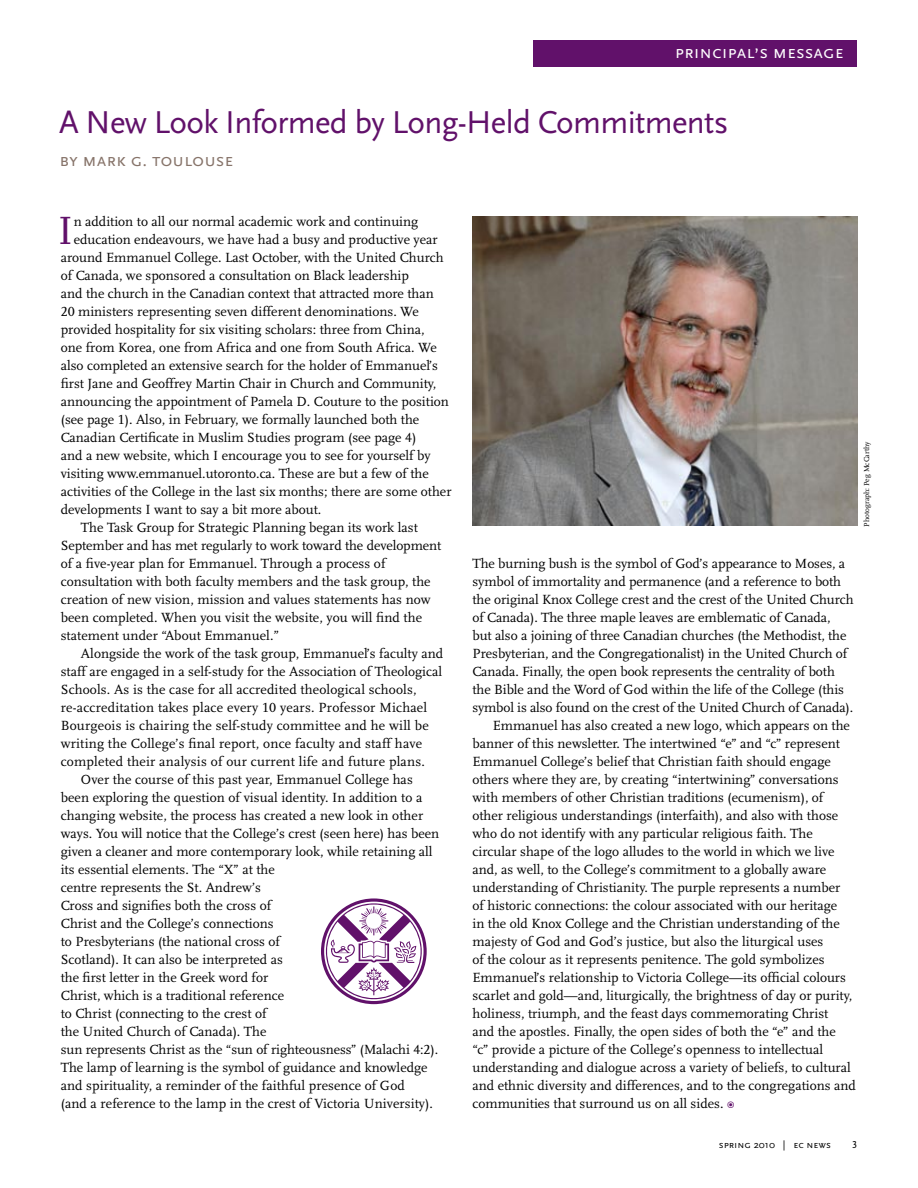
<style>
.page{position:relative;width:918px;height:1188px;background:#fff}
.page>*{position:absolute;margin:0;border:0;box-sizing:border-box;transform-origin:0 0}
.t1{font:41.1px "FF Scala";color:#61116a}
.t2{font:33px "Scala Sans";letter-spacing:-.02em;color:#61116a}
.t3{font:18.75px "Scala Sans Caps";color:#fff}
.t4{font:18.75px "Scala Sans Caps";color:#87746a}
.t5{font:13.8px "Scala LF";color:#000}
.t6{font:10.5px "Scala Sans Caps";color:#000}
.t7{font:7.5px "Scala LF";color:#000}
.s1{font-family:"Scala Sans"}
</style>
<div class="page">
<div style="left:533px;top:40px;width:324px;height:28px;background:#61116a"></div>
<img style="left:472px;top:216px;width:385px;height:310px">
<svg style="left:321px;top:898px;width:106px;height:106px"></svg>
<h3 class="t3" style="left:675px;top:42px;width:162px">principal’s messag</h3>
<h3 class="t3" style="left:764px;top:42px;width:81px">newsline</h3>
<h2 class="t2" style="left:59px;top:104px;width:671px">A New Look Informed by Long-Held Commitments</h2>
<h3 class="t4" style="left:60px;top:149px;width:175px">by mark g. toulouse</h3>
<h1 class="t1" style="left:58px;top:209px;width:17px">I</h1>
<p class="t5" style="left:74px;top:214px;width:346px">n addition to all our normal academic work and continuing</p>
<p class="t5" style="left:74px;top:232px;width:366px">education endeavours, we have had a busy and productive year</p>
<p class="t5" style="left:61px;top:250px;width:385px">around Emmanuel College. Last October, with the United Church</p>
<p class="t5" style="left:61px;top:268px;width:350px">of Canada, we sponsored a consultation on Black leadership</p>
<p class="t5" style="left:61px;top:286px;width:375px">and the church in the Canadian context that attracted more than</p>
<p class="t5" style="left:61px;top:304px;width:360px">20 ministers representing seven different denominations. We</p>
<p class="t5" style="left:61px;top:322px;width:365px">provided hospitality for six visiting scholars: three from China,</p>
<p class="t5" style="left:61px;top:340px;width:378px">one from Korea, one from Africa and one from South Africa. We</p>
<p class="t5" style="left:61px;top:358px;width:379px">also completed an extensive search for the holder of Emmanuel’s</p>
<p class="t5" style="left:61px;top:376px;width:377px">first Jane and Geoffrey Martin Chair in Church and Community,</p>
<p class="t5" style="left:61px;top:394px;width:390px">announcing the appointment of Pamela D. Couture to the position</p>
<p class="t5" style="left:61px;top:412px;width:360px">(see page 1). Also, in February, we formally launched both the</p>
<p class="t5" style="left:61px;top:430px;width:357px">Canadian Certificate in Muslim Studies program (see page 4)</p>
<p class="t5" style="left:61px;top:448px;width:371px">and a new website, which I encourage you to see for yourself by</p>
<p class="t5" style="left:61px;top:466px;width:370px">visiting www.emmanuel.utoronto.ca. These are but a few of the</p>
<p class="t5" style="left:61px;top:484px;width:392px">activities of the College in the last six months; there are some other</p>
<p class="t5" style="left:61px;top:502px;width:262px">developments I want to say a bit more about.</p>
<p class="t5" style="left:81px;top:520px;width:338px">The Task Group for Strategic Planning began its work last</p>
<p class="t5" style="left:61px;top:538px;width:382px">September and has met regularly to work toward the development</p>
<p class="t5" style="left:61px;top:556px;width:326px">of a five-year plan for Emmanuel. Through a process of</p>
<p class="t5" style="left:61px;top:574px;width:371px">consultation with both faculty members and the task group, the</p>
<p class="t5" style="left:61px;top:592px;width:371px">creation of new vision, mission and values statements has now</p>
<p class="t5" style="left:61px;top:610px;width:363px">been completed. When you visit the website, you will find the</p>
<p class="t5" style="left:61px;top:628px;width:220px">statement under “About Emmanuel.”</p>
<p class="t5" style="left:81px;top:646px;width:364px">Alongside the work of the task group, Emmanuel’s faculty and</p>
<p class="t5" style="left:61px;top:664px;width:383px">staff are engaged in a self-study for the Association of Theological</p>
<p class="t5" style="left:61px;top:682px;width:357px">Schools. As is the case for all accredited theological schools,</p>
<p class="t5" style="left:61px;top:700px;width:368px">re-accreditation takes place every 10 years. Professor Michael</p>
<p class="t5" style="left:61px;top:718px;width:370px">Bourgeois is chairing the self-study committee and he will be</p>
<p class="t5" style="left:61px;top:736px;width:363px">writing the College’s final report, once faculty and staff have</p>
<p class="t5" style="left:61px;top:754px;width:366px">completed their analysis of our current life and future plans.</p>
<p class="t5" style="left:81px;top:772px;width:333px">Over the course of this past year, Emmanuel College has</p>
<p class="t5" style="left:61px;top:790px;width:363px">been exploring the question of visual identity. In addition to a</p>
<p class="t5" style="left:61px;top:808px;width:364px">changing website, the process has created a new look in other</p>
<p class="t5" style="left:61px;top:826px;width:380px">ways. You will notice that the College’s crest (seen here) has been</p>
<p class="t5" style="left:61px;top:844px;width:373px">given a cleaner and more contemporary look, while retaining all</p>
<p class="t5" style="left:61px;top:862px;width:216px">its essential elements. The “X” at the</p>
<p class="t5" style="left:61px;top:880px;width:202px">centre represents the St. Andrew’s</p>
<p class="t5" style="left:61px;top:898px;width:212px">Cross and signifies both the cross of</p>
<p class="t5" style="left:61px;top:916px;width:214px">Christ and the College’s connections</p>
<p class="t5" style="left:61px;top:934px;width:221px">to Presbyterians (the national cross of</p>
<p class="t5" style="left:61px;top:952px;width:224px">Scotland). It can also be interpreted as</p>
<p class="t5" style="left:61px;top:970px;width:209px">the first letter in the Greek word for</p>
<p class="t5" style="left:61px;top:988px;width:225px">Christ, which is a traditional reference</p>
<p class="t5" style="left:61px;top:1006px;width:207px">to Christ (connecting to the crest of</p>
<p class="t5" style="left:61px;top:1024px;width:207px">the United Church of Canada). The</p>
<p class="t5" style="left:61px;top:1042px;width:379px">sun represents Christ as the “sun of righteousness” (Malachi 4:2).</p>
<p class="t5" style="left:61px;top:1060px;width:368px">The lamp of learning is the symbol of guidance and knowledge</p>
<p class="t5" style="left:61px;top:1078px;width:346px">and spirituality, a reminder of the faithful presence of God</p>
<p class="t5" style="left:61px;top:1096px;width:374px">(and a reference to the lamp in the crest of Victoria University).</p>
<p class="t7" style="left:863px;top:526px;width:86px;rotate:-90deg">Photograph: Peg McCarthy</p>
<p class="t5" style="left:473px;top:556px;width:374px">The burning bush is the symbol of God’s appearance to Moses, a</p>
<p class="t5" style="left:473px;top:574px;width:370px">symbol of immortality and permanence (and a reference to both</p>
<p class="t5" style="left:473px;top:592px;width:383px">the original Knox College crest and the crest of the United Church</p>
<p class="t5" style="left:473px;top:610px;width:360px">of Canada). The three maple leaves are emblematic of Canada,</p>
<p class="t5" style="left:473px;top:628px;width:376px">but also a joining of three Canadian churches (the Methodist, the</p>
<p class="t5" style="left:473px;top:646px;width:376px">Presbyterian, and the Congregationalist) in the United Church of</p>
<p class="t5" style="left:473px;top:664px;width:364px">Canada. Finally, the open book represents the centrality of both</p>
<p class="t5" style="left:473px;top:682px;width:373px">the Bible and the Word of God within the life of the College (this</p>
<p class="t5" style="left:473px;top:700px;width:382px">symbol is also found on the crest of the United Church of Canada).</p>
<p class="t5" style="left:493px;top:718px;width:359px">Emmanuel has also created a new logo, which appears on the</p>
<p class="t5" style="left:473px;top:736px;width:369px">banner of this newsletter. The intertwined “e” and “c” represent</p>
<p class="t5" style="left:473px;top:754px;width:360px">Emmanuel College’s belief that Christian faith should engage</p>
<p class="t5" style="left:473px;top:772px;width:368px">others where they are, by creating “intertwining” conversations</p>
<p class="t5" style="left:473px;top:790px;width:352px">with members of other Christian traditions (ecumenism), of</p>
<p class="t5" style="left:473px;top:808px;width:367px">other religious understandings (interfaith), and also with those</p>
<p class="t5" style="left:473px;top:826px;width:342px">who do not identify with any particular religious faith. The</p>
<p class="t5" style="left:473px;top:844px;width:364px">circular shape of the logo alludes to the world in which we live</p>
<p class="t5" style="left:473px;top:862px;width:355px">and, as well, to the College’s commitment to a globally aware</p>
<p class="t5" style="left:473px;top:880px;width:369px">understanding of Christianity. The purple represents a number</p>
<p class="t5" style="left:473px;top:898px;width:366px">of historic connections: the colour associated with our heritage</p>
<p class="t5" style="left:473px;top:916px;width:369px">in the old Knox College and the Christian understanding of the</p>
<p class="t5" style="left:473px;top:934px;width:352px">majesty of God and God’s justice, but also the liturgical uses</p>
<p class="t5" style="left:473px;top:952px;width:354px">of the colour as it represents penitence. The gold symbolizes</p>
<p class="t5" style="left:473px;top:970px;width:375px">Emmanuel’s relationship to Victoria College—its official colours</p>
<p class="t5" style="left:473px;top:988px;width:381px">scarlet and gold—and, liturgically, the brightness of day or purity,</p>
<p class="t5" style="left:473px;top:1006px;width:357px">holiness, triumph, and the feast days commemorating Christ</p>
<p class="t5" style="left:473px;top:1024px;width:365px">and the apostles. Finally, the open sides of both the “e” and the</p>
<p class="t5" style="left:473px;top:1042px;width:352px">“c” provide a picture of the College’s openness to intellectual</p>
<p class="t5" style="left:473px;top:1060px;width:380px">understanding and dialogue across a variety of beliefs, to cultural</p>
<p class="t5" style="left:473px;top:1078px;width:385px">and ethnic diversity and differences, and to the congregations and</p>
<p class="t5" style="left:473px;top:1096px;width:252px">communities that surround us on all sides.</p>
<p class="t6" style="left:719px;top:1138px;width:114px">spring <span class="s1">2010</span> | ec news</p>
<p class="t6" style="left:852px;top:1138px;width:7px">3</p>
</div>
